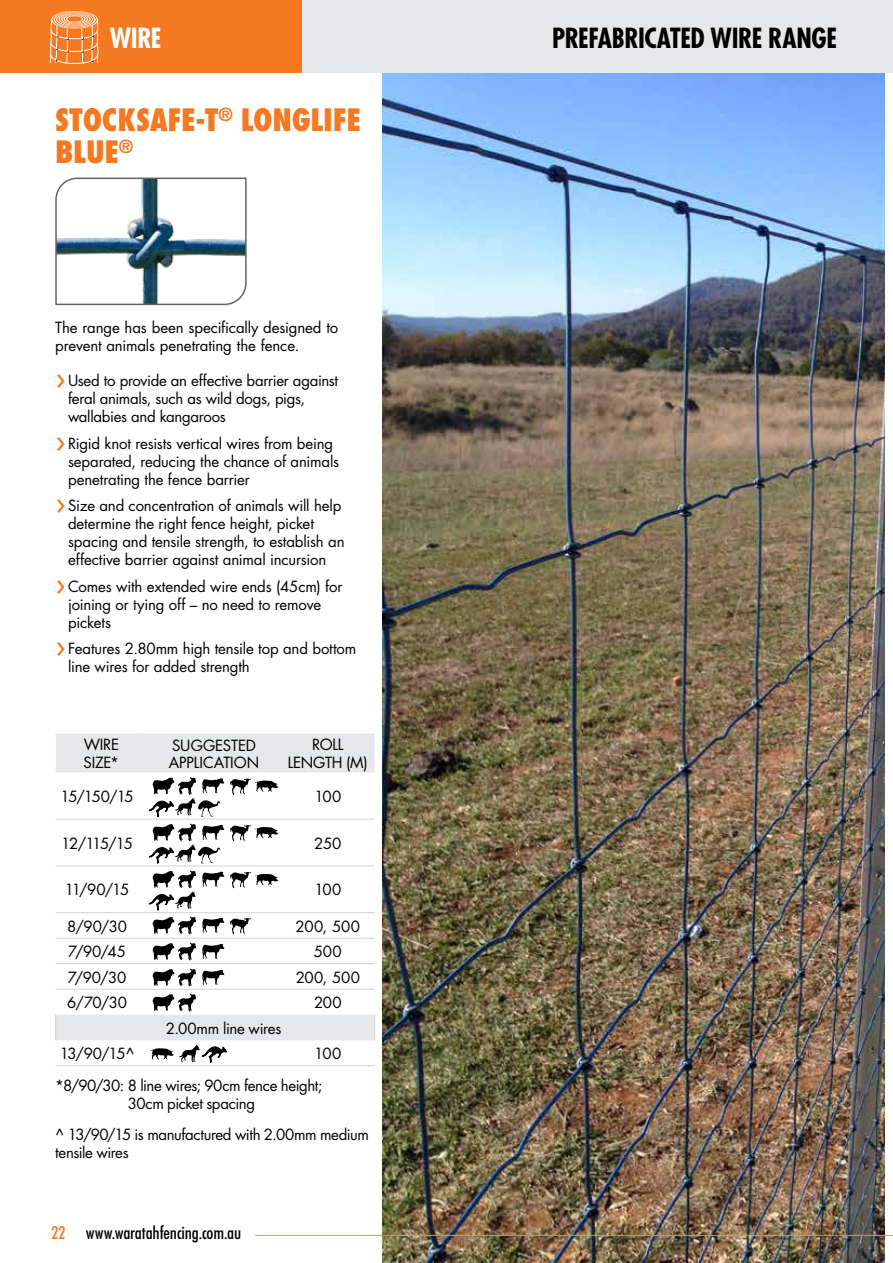
<style>
.page{position:relative;width:893px;height:1263px;background:#fff}
.page>*{position:absolute;margin:0;border:0;box-sizing:border-box;transform-origin:0 0}
.t1{font:800 condensed 30px/31.5px "Futura Std";letter-spacing:-.015em;color:#f47920}
.t2{font:700 condensed 27px "Futura Std";letter-spacing:-.015em;color:#000}
.t3{font:700 condensed 27px "Futura Std";color:#fff}
.t4{font:500 condensed 18px "Futura BT";letter-spacing:-.005em;color:#000}
.t5{font:15px/18px "Futura Std";letter-spacing:-.015em;color:#000}
.t6{font:15px "Futura Std";letter-spacing:-.035em;color:#000}
.s1{font-size:33px;color:#f47920}
.s2{color:#f47920}
</style>
<div class="page">
<img style="left:383px;top:72px;width:501px;height:1191px">
<svg style="left:55px;top:177px;width:192px;height:129px"></svg>
<svg style="left:56px;top:735px;width:319px;height:305px"></svg>
<hr style="left:56px;top:734px;width:83px;height:1px;background:#e6e7e8">
<hr style="left:139px;top:734px;width:142px;height:1px;background:#e6e7e8">
<hr style="left:281px;top:734px;width:94px;height:1px;background:#e6e7e8">
<hr style="left:56px;top:819px;width:83px;height:1px;background:#d1d3d4">
<hr style="left:139px;top:819px;width:142px;height:1px;background:#d1d3d4">
<hr style="left:281px;top:819px;width:94px;height:1px;background:#d1d3d4">
<hr style="left:56px;top:865px;width:83px;height:1px;background:#d1d3d4">
<hr style="left:139px;top:865px;width:142px;height:1px;background:#d1d3d4">
<hr style="left:281px;top:865px;width:94px;height:1px;background:#d1d3d4">
<hr style="left:56px;top:912px;width:83px;height:1px;background:#d1d3d4">
<hr style="left:139px;top:912px;width:142px;height:1px;background:#d1d3d4">
<hr style="left:281px;top:912px;width:94px;height:1px;background:#d1d3d4">
<hr style="left:56px;top:938px;width:83px;height:1px;background:#d1d3d4">
<hr style="left:139px;top:938px;width:142px;height:1px;background:#d1d3d4">
<hr style="left:281px;top:938px;width:94px;height:1px;background:#d1d3d4">
<hr style="left:56px;top:963px;width:83px;height:1px;background:#d1d3d4">
<hr style="left:139px;top:963px;width:142px;height:1px;background:#d1d3d4">
<hr style="left:281px;top:963px;width:94px;height:1px;background:#d1d3d4">
<hr style="left:56px;top:989px;width:83px;height:1px;background:#d1d3d4">
<hr style="left:139px;top:989px;width:142px;height:1px;background:#d1d3d4">
<hr style="left:281px;top:989px;width:94px;height:1px;background:#d1d3d4">
<hr style="left:56px;top:1065px;width:83px;height:1px;background:#d1d3d4">
<hr style="left:139px;top:1065px;width:142px;height:1px;background:#d1d3d4">
<hr style="left:281px;top:1065px;width:94px;height:1px;background:#d1d3d4">
<svg style="left:374px;top:1015px;width:1px;height:25px"></svg>
<svg style="left:55px;top:1015px;width:1px;height:25px"></svg>
<svg style="left:230px;top:778px;width:48px;height:17px"></svg>
<svg style="left:148px;top:777px;width:76px;height:40px"></svg>
<svg style="left:230px;top:825px;width:48px;height:16px"></svg>
<svg style="left:148px;top:824px;width:76px;height:40px"></svg>
<svg style="left:202px;top:872px;width:22px;height:15px"></svg>
<svg style="left:202px;top:918px;width:22px;height:15px"></svg>
<svg style="left:202px;top:944px;width:22px;height:15px"></svg>
<svg style="left:202px;top:970px;width:22px;height:15px"></svg>
<svg style="left:230px;top:918px;width:21px;height:16px"></svg>
<svg style="left:153px;top:917px;width:43px;height:17px"></svg>
<svg style="left:153px;top:943px;width:43px;height:17px"></svg>
<svg style="left:153px;top:969px;width:43px;height:17px"></svg>
<svg style="left:153px;top:994px;width:43px;height:17px"></svg>
<svg style="left:230px;top:872px;width:48px;height:16px"></svg>
<svg style="left:148px;top:870px;width:48px;height:40px"></svg>
<svg style="left:150px;top:1044px;width:77px;height:19px"></svg>
<div style="left:0;top:0;width:302px;height:72px;background:#f47920"></div>
<div style="left:302px;top:0;width:591px;height:72px;background:#e6e7e8"></div>
<hr style="left:255px;top:1235px;width:638px;height:1px;background:#f7941e">
<svg style="left:50px;top:11px;width:48px;height:53px"></svg>
<h2 class="t3" style="left:110px;top:21px;width:53px">WIRE</h2>
<h1 class="t1" style="left:55px;top:104px;width:308px">STOCKSAFE-T<sup>®</sup> LONGLIFE<br>BLUE<sup>®</sup></h1>
<p class="t5" style="left:55px;top:319px;width:285px">The range has been specifically designed to prevent animals penetrating the fence.</p>
<p class="t5" style="left:68px;top:372px;width:272px;text-indent:-13px"><span class="s1">›</span>Used to provide an effective barrier against feral animals, such as wild dogs, pigs, wallabies and kangaroos</p>
<p class="t5" style="left:68px;top:434px;width:273px;text-indent:-13px"><span class="s1">›</span>Rigid knot resists vertical wires from being separated, reducing the chance of animals penetrating the fence barrier</p>
<p class="t5" style="left:68px;top:497px;width:278px;text-indent:-13px"><span class="s1">›</span>Size and concentration of animals will help determine the right fence height, picket spacing and tensile strength, to establish an effective barrier against animal incursion</p>
<p class="t5" style="left:68px;top:577px;width:276px;text-indent:-13px"><span class="s1">›</span>Comes with extended wire ends (45cm) for joining or tying off – no need to remove pickets</p>
<p class="t5" style="left:68px;top:640px;width:290px;text-indent:-13px"><span class="s1">›</span> Features 2.80mm high tensile top and bottom line wires for added strength</p>
<p class="t5" style="left:84px;top:736px;width:37px">WIRE<br>SIZE*</p>
<p class="t5" style="left:169px;top:737px;width:92px;line-height:16.5px">SUGGESTED<br>APPLICATION</p>
<p class="t5" style="left:288px;top:736px;width:81px;text-align:center">ROLL<br>LENGTH (M)</p>
<p class="t5" style="left:60px;top:787px;width:75px">15/150/15</p>
<p class="t5" style="left:314px;top:787px;width:28px">100</p>
<p class="t5" style="left:61px;top:834px;width:73px">12/115/15</p>
<p class="t5" style="left:314px;top:834px;width:29px">250</p>
<p class="t5" style="left:65px;top:881px;width:66px">11/90/15</p>
<p class="t5" style="left:314px;top:881px;width:28px">100</p>
<p class="t5" style="left:67px;top:917px;width:61px">8/90/30</p>
<p class="t5" style="left:296px;top:917px;width:66px">200, 500</p>
<p class="t5" style="left:68px;top:943px;width:59px">7/90/45</p>
<p class="t5" style="left:314px;top:943px;width:29px">500</p>
<p class="t5" style="left:68px;top:968px;width:60px">7/90/30</p>
<p class="t5" style="left:296px;top:968px;width:66px">200, 500</p>
<p class="t5" style="left:67px;top:994px;width:61px">6/70/30</p>
<p class="t5" style="left:314px;top:994px;width:29px">200</p>
<p class="t5" style="left:166px;top:1019px;width:117px">2.00mm line wires</p>
<p class="t5" style="left:60px;top:1045px;width:76px">13/90/15^</p>
<p class="t5" style="left:55px;top:1038px;width:287px;line-height:31.7px;text-indent:259px">100 *8/90/30: 8 line wires; 90cm fence height;</p>
<p class="t5" style="left:55px;top:1088px;width:315px;line-height:30.8px;text-indent:73px">30cm picket spacing<br>^ 13/90/15 is manufactured with 2.00mm medium</p>
<p class="t6" style="left:55px;top:1142px;width:75px">tensile wires</p>
<p class="t4" style="left:51px;top:1221px;width:191px"><span class="s2">22</span> www.waratahfencing.com.au</p>
<h2 class="t2" style="left:552px;top:21px;width:287px">PREFABRICATED WIRE RANGE</h2>
</div>
